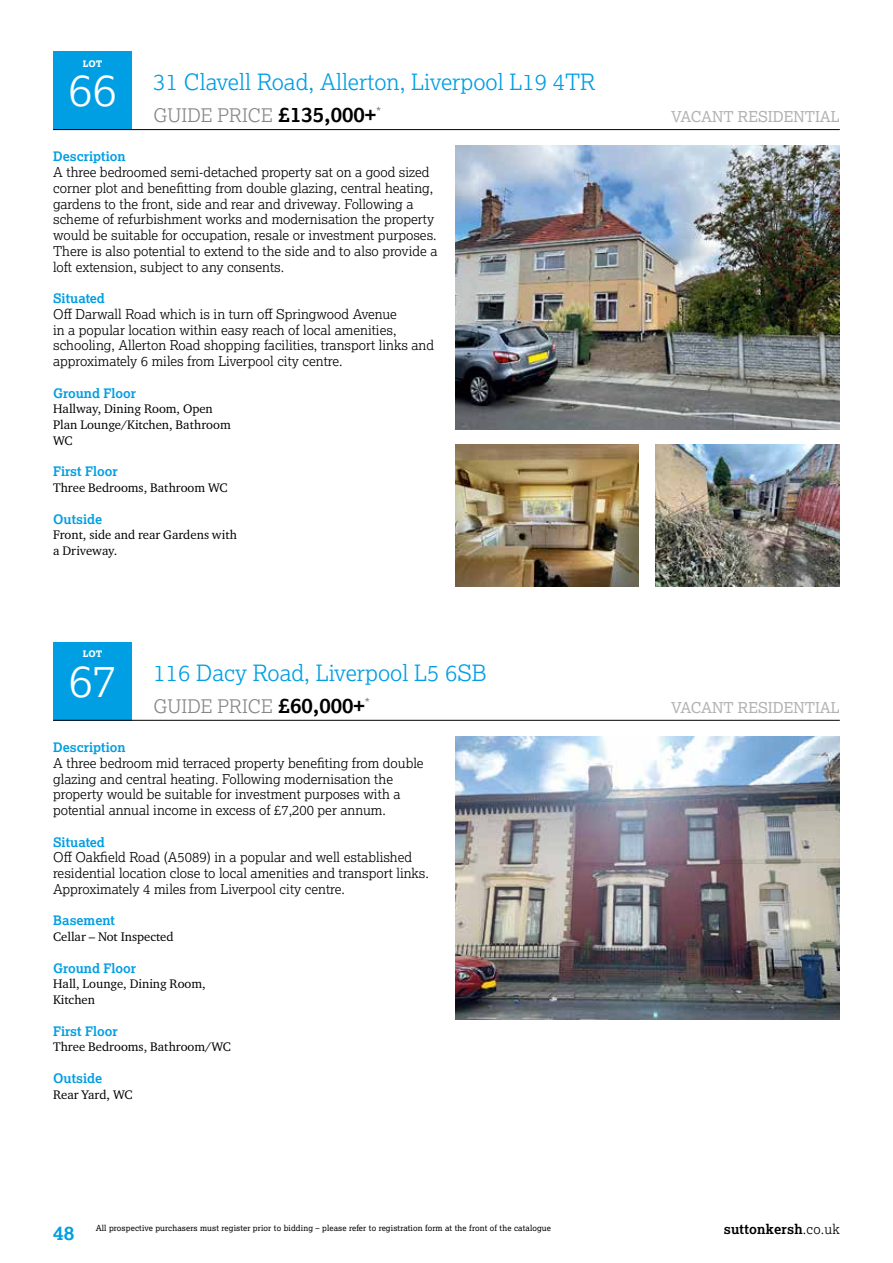
<style>
.page{position:relative;width:893px;height:1263px;background:#fff}
.page>*{position:absolute;margin:0;border:0;box-sizing:border-box;transform-origin:0 0}
.t1{font:300 45px "Lexia";color:#fff}
.t2{font:300 22.5px "Lexia";color:#009ee3}
.t3{font:700 19.5px "Lexia";color:#009ee3}
.t4{font:300 18.75px "Lexia";color:#868786}
.t5{font:15px "Lexia";color:#b1b2b3}
.t6{font:300 13.5px/15.8px "Lexia";color:#000}
.t7{font:700 13.5px "Lexia";letter-spacing:.015em;color:#000}
.t8{font:13.5px "Lexia";color:#868786}
.t9{font:700 13.2px "Lexia";color:#009ee3}
.t10{font:12.75px/15.8px "Charter ITC Pro";color:#000}
.t11{font:800 9px "Lexia";color:#fff}
.t12{font:8.25px "Lexia";letter-spacing:.015em;color:#000}
.s1{font-weight:700;font-size:21px;color:#000}
.s2{font-weight:300}
</style>
<div class="page">
<div style="left:53px;top:51px;width:79px;height:79px;background:#009ee3"></div>
<div style="left:53px;top:642px;width:79px;height:78px;background:#009ee3"></div>
<hr style="left:53px;top:129px;width:787px;height:1px;background:#000">
<hr style="left:53px;top:720px;width:787px;height:1px;background:#000">
<img style="left:455px;top:736px;width:385px;height:284px">
<img style="left:455px;top:445px;width:184px;height:142px">
<img style="left:656px;top:445px;width:184px;height:142px">
<img style="left:455px;top:146px;width:385px;height:283px">
<p class="t11" style="left:83px;top:58px;width:21px">LOT</p>
<h1 class="t1" style="left:68px;top:61px;width:50px">66</h1>
<h2 class="t2" style="left:154px;top:68px;width:444px">31 Clavell Road, Allerton, Liverpool L19 4TR</h2>
<h3 class="t4" style="left:154px;top:103px;width:224px">GUIDE PRICE <span class="s1">£135,000+</span></h3>
<p class="t5" style="left:671px;top:107px;width:170px">VACANT RESIDENTIAL</p>
<p class="t8" style="left:376px;top:104px;width:7px">*</p>
<p class="t9" style="left:53px;top:148px;width:74px">Description</p>
<p class="t6" style="left:53px;top:164px;width:386px">A three bedroomed semi-detached property sat on a good sized corner plot and benefitting from double glazing, central heating, gardens to the front, side and rear and driveway. Following a scheme of refurbishment works and modernisation the property would be suitable for occupation, resale or investment purposes.<br>There is also potential to extend to the side and to also provide a loft extension, subject to any consents.</p>
<p class="t9" style="left:53px;top:290px;width:53px">Situated</p>
<p class="t6" style="left:53px;top:306px;width:382px">Off Darwall Road which is in turn off Springwood Avenue<br>in a popular location within easy reach of local amenities, schooling, Allerton Road shopping facilities, transport links and approximately 6 miles from Liverpool city centre.</p>
<p class="t9" style="left:53px;top:384px;width:84px">Ground Floor</p>
<p class="t10" style="left:53px;top:401px;width:179px">Hallway, Dining Room, Open<br>Plan Lounge/Kitchen, Bathroom<br>WC</p>
<p class="t9" style="left:53px;top:463px;width:66px">First Floor</p>
<p class="t10" style="left:53px;top:480px;width:176px">Three Bedrooms, Bathroom WC</p>
<p class="t9" style="left:53px;top:510px;width:51px">Outside</p>
<p class="t10" style="left:53px;top:527px;width:185px">Front, side and rear Gardens with a Driveway.</p>
<p class="t11" style="left:83px;top:648px;width:21px">LOT</p>
<h1 class="t1" style="left:69px;top:652px;width:49px">67</h1>
<h2 class="t2" style="left:154px;top:659px;width:335px">116 Dacy Road, Liverpool L5 6SB</h2>
<h3 class="t4" style="left:154px;top:694px;width:213px">GUIDE PRICE <span class="s1">£60,000+</span></h3>
<p class="t5" style="left:671px;top:698px;width:170px">VACANT RESIDENTIAL</p>
<p class="t8" style="left:365px;top:695px;width:7px">*</p>
<p class="t9" style="left:53px;top:739px;width:74px">Description</p>
<p class="t6" style="left:53px;top:755px;width:372px">A three bedroom mid terraced property benefiting from double glazing and central heating. Following modernisation the property would be suitable for investment purposes with a potential annual income in excess of £7,200 per annum.</p>
<p class="t9" style="left:53px;top:833px;width:53px">Situated</p>
<p class="t6" style="left:53px;top:849px;width:377px">Off Oakfield Road (A5089) in a popular and well established residential location close to local amenities and transport links.<br>Approximately 4 miles from Liverpool city centre.</p>
<p class="t9" style="left:53px;top:912px;width:63px">Basement</p>
<p class="t10" style="left:53px;top:928px;width:122px">Cellar – Not Inspected</p>
<p class="t9" style="left:53px;top:959px;width:84px">Ground Floor</p>
<p class="t10" style="left:53px;top:976px;width:154px">Hall, Lounge, Dining Room,<br>Kitchen</p>
<p class="t9" style="left:53px;top:1022px;width:66px">First Floor</p>
<p class="t10" style="left:53px;top:1039px;width:179px">Three Bedrooms, Bathroom/WC</p>
<p class="t9" style="left:53px;top:1070px;width:51px">Outside</p>
<p class="t10" style="left:53px;top:1086px;width:81px">Rear Yard, WC</p>
<h3 class="t3" style="left:53px;top:1220px;width:23px">48</h3>
<p class="t7" style="left:724px;top:1221px;width:118px">suttonkersh<span class="s2">.co.uk</span></p>
<p class="t12" style="left:96px;top:1222px;width:457px">All prospective purchasers must register prior to bidding – please refer to registration form at the front of the catalogue</p>
</div>
